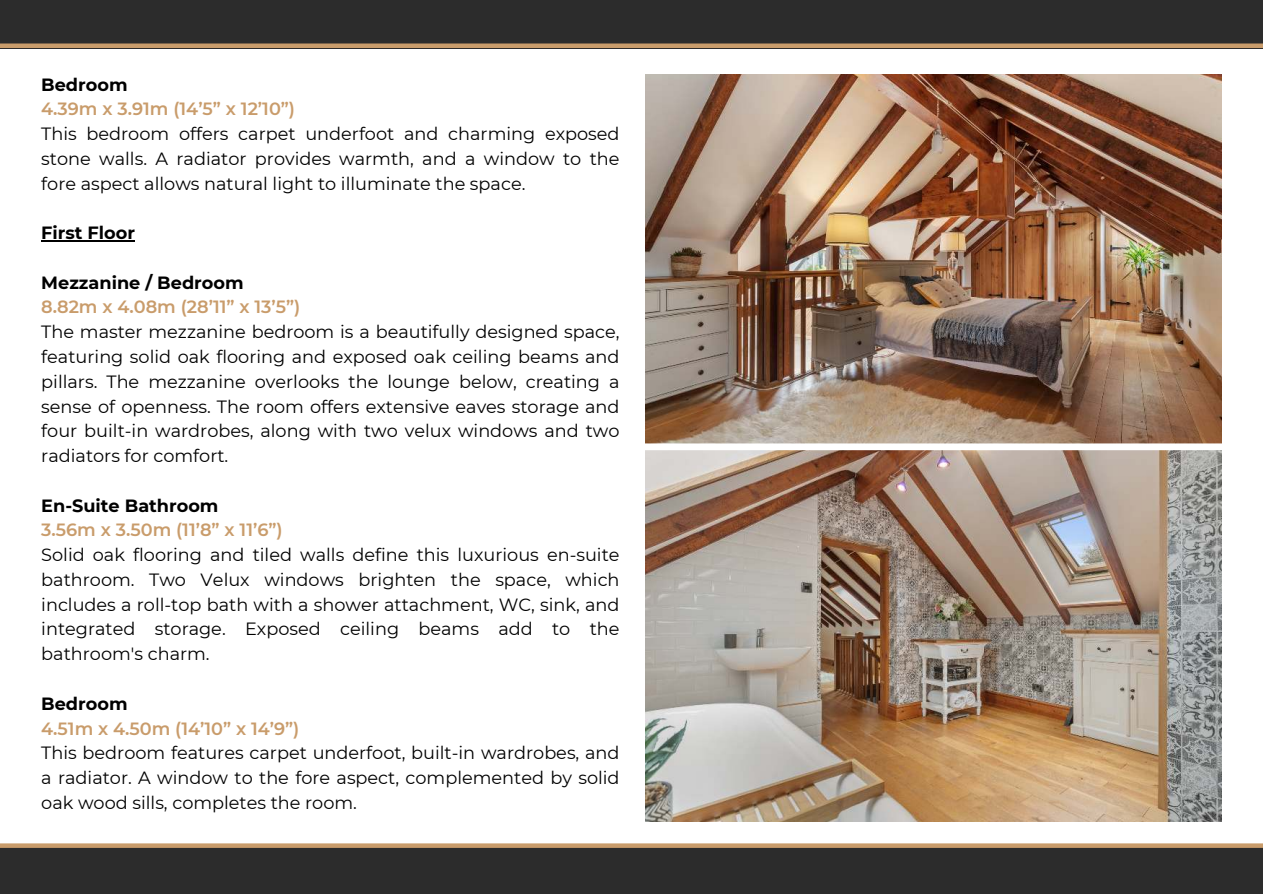
<style>
.page{position:relative;width:1263px;height:894px;background:#fff}
.page>*{position:absolute;margin:0;border:0;box-sizing:border-box;transform-origin:0 0}
.t1{font:17.7px/24.8px "Montserrat";color:#000;text-align:justify}
.t2{font:600 17.7px "Montserrat";color:#c99c6b}
.t3{font:700 17.7px "Montserrat";color:#000}
</style>
<div class="page">
<div style="left:0;top:845px;width:1263px;height:48px;background:#2c2c2c"></div>
<svg style="left:0;top:843px;width:1263px;height:4px;background:#cea579"></svg>
<div style="left:0;top:0;width:1263px;height:48px;background:#2c2c2c"></div>
<div style="left:0;top:43px;width:1263px;height:5px;background:#c99c6b"></div>
<hr style="left:41px;top:240px;width:94px;height:1px;background:#000">
<img style="left:646px;top:74px;width:576px;height:747px">
<div style="left:627px;top:443px;width:636px;height:7px;background:#fff"></div>
<p class="t3" style="left:41px;top:71px;width:88px">Bedroom</p>
<p class="t2" style="left:41px;top:96px;width:255px">4.39m x 3.91m (14’5” x 12’10”)</p>
<p class="t1" style="left:41px;top:121px;width:580px">This bedroom offers carpet underfoot and charming exposed stone walls. A radiator provides warmth, and a window to the fore aspect allows natural light to illuminate the space.</p>
<p class="t3" style="left:41px;top:220px;width:95px">First Floor</p>
<p class="t3" style="left:41px;top:269px;width:204px">Mezzanine / Bedroom</p>
<p class="t2" style="left:41px;top:294px;width:261px">8.82m x 4.08m (28’11” x 13’5”)</p>
<p class="t1" style="left:41px;top:319px;width:580px">The master mezzanine bedroom is a beautifully designed space, featuring solid oak flooring and exposed oak ceiling beams and pillars. The mezzanine overlooks the lounge below, creating a sense of openness. The room offers extensive eaves storage and four built-in wardrobes, along with two velux windows and two radiators for comfort.</p>
<p class="t3" style="left:41px;top:492px;width:179px">En-Suite Bathroom</p>
<p class="t2" style="left:41px;top:517px;width:243px">3.56m x 3.50m (11’8” x 11’6”)</p>
<p class="t1" style="left:41px;top:541px;width:580px">Solid oak flooring and tiled walls define this luxurious en-suite bathroom. Two Velux windows brighten the space, which includes a roll-top bath with a shower attachment, WC, sink, and integrated storage. Exposed ceiling beams add to the bathroom's charm.</p>
<p class="t3" style="left:41px;top:690px;width:88px">Bedroom</p>
<p class="t2" style="left:41px;top:715px;width:260px">4.51m x 4.50m (14’10” x 14’9”)</p>
<p class="t1" style="left:41px;top:739px;width:580px">This bedroom features carpet underfoot, built-in wardrobes, and a radiator. A window to the fore aspect, complemented by solid oak wood sills, completes the room.</p>
</div>
